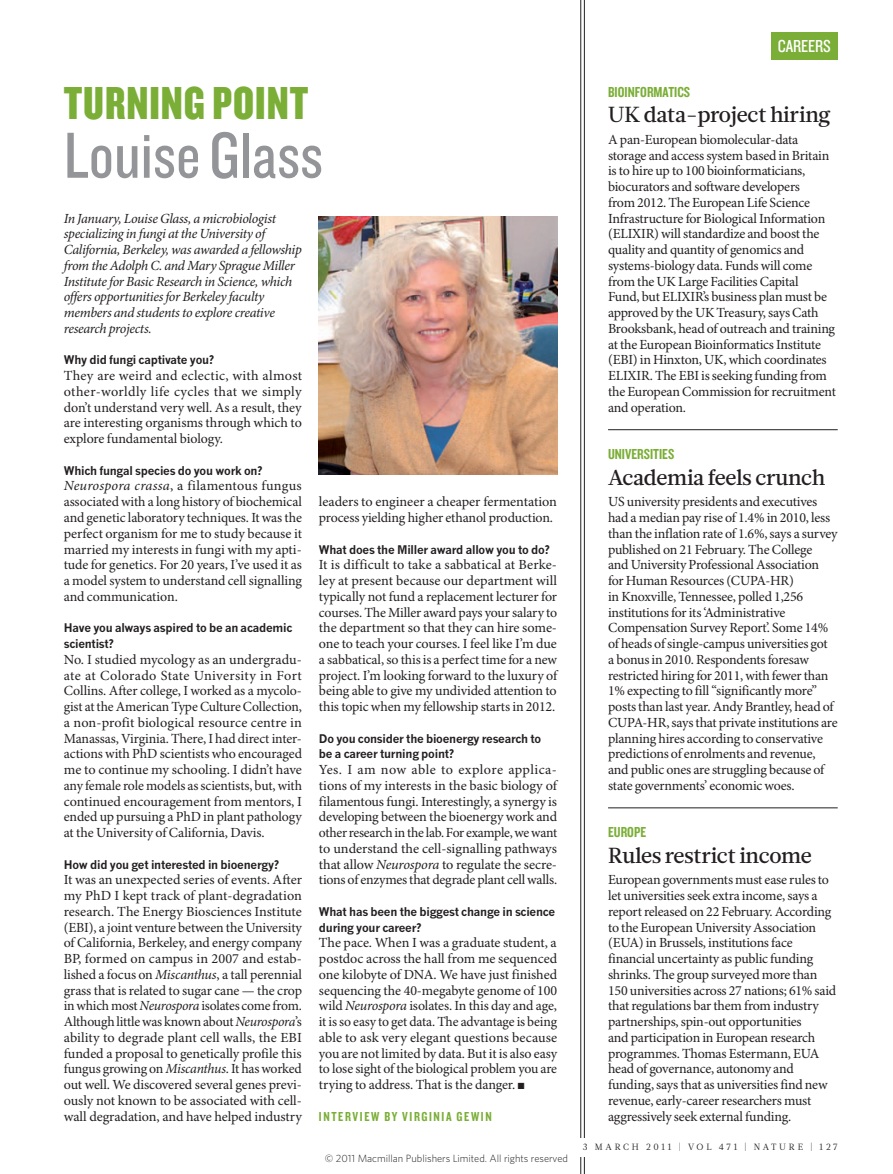
<style>
.page{position:relative;width:893px;height:1174px;background:#fff}
.page>*{position:absolute;margin:0;border:0;box-sizing:border-box;transform-origin:0 0}
.TURNING_POINT_NAME{font:67.5px "Knockout 29 Junior Ltweight";color:#939598}
.TURNING_POINT__STRAP{font:48px "Knockout 69 Full Liteweight";letter-spacing:.02em;color:#7aae36}
.BRIEF_HEAD{font:500 21.75px "Glosa Math";letter-spacing:-.01em;color:#231f20}
.t1{font:18px "Knockout 29 Junior Ltweight";letter-spacing:-.005em;color:#fff}
.BRIEF_STRAP{font:15px "Knockout 49 Liteweight";color:#7aae36}
.BODY_1ST_PARA{font:13.95px/15.8px "Minion Pro";letter-spacing:-.01em;color:#231f20;text-align:justify}
.BRIEF_BODY{font:13.95px/15.8px "Minion Pro";letter-spacing:-.015em;color:#231f20}
.BRIEF_BODY_LAST{font:13.95px/15.8px "Minion Pro";letter-spacing:-.015em;color:#231f20}
.TURNING_POINT_INTRO{font:italic 13.95px/15.8px "Minion Pro";letter-spacing:-.025em;color:#231f20}
.TURNING_POINT_BYLINE{font:13.5px "Knockout 49 Liteweight";letter-spacing:.12em;color:#7aae36}
.TURNING_POINT_QUESTI{font:700 11.7px/15.8px "News Gothic MTOT";letter-spacing:-.02em;color:#231f20}
.t2{font:300 10.5px "Whitney";color:#231f20}
.t3{font:9px "Glosa Math";letter-spacing:.3em;color:#231f20}
.s1{font-style:italic}
</style>
<div class="page">
<hr style="left:584px;top:0;width:1px;height:1174px;background:#231f20">
<hr style="left:580px;top:0;width:1px;height:1174px;background:#231f20">
<hr style="left:608px;top:807px;width:230px;height:1px;background:#231f20">
<hr style="left:608px;top:429px;width:230px;height:1px;background:#231f20">
<img style="left:319px;top:216px;width:238px;height:259px">
<div style="left:476px;top:1137px;width:362px;height:19px;background:#fff"></div>
<div style="left:771px;top:32px;width:67px;height:27px;background:#7aae36"></div>
<p class="TURNING_POINT__STRAP" style="left:64px;top:73px;width:246px">TURNING POINT</p>
<p class="TURNING_POINT_NAME" style="left:64px;top:112px;width:261px">Louise Glass</p>
<p class="TURNING_POINT_INTRO" style="left:64px;top:211px;width:240px">In January, Louise Glass, a microbiologist specializing in fungi at the University of California, Berkeley, was awarded a fellowship from the Adolph C. and Mary Sprague Miller Institute for Basic Research in Science, which offers opportunities for Berkeley faculty members and students to explore creative research projects.</p>
<p class="TURNING_POINT_QUESTI" style="left:64px;top:352px;width:152px">Why did fungi captivate you?</p>
<p class="BODY_1ST_PARA" style="left:64px;top:368px;width:240px">They are weird and eclectic, with almost other-worldly life cycles that we simply don’t understand very well. As a result, they are interesting organisms through which to explore fundamental biology.</p>
<p class="TURNING_POINT_QUESTI" style="left:64px;top:462px;width:200px">Which fungal species do you work on?</p>
<p class="BODY_1ST_PARA" style="left:64px;top:479px;width:240px"><span class="s1">Neurospora crassa</span>, a filamentous fungus associated with a long history of biochemical and genetic laboratory techniques. It was the perfect organism for me to study because it married my interests in fungi with my apti&shy;tude for genetics. For 20 years, I’ve used it as a model system to understand cell signalling and communication.</p>
<p class="TURNING_POINT_QUESTI" style="left:64px;top:620px;width:230px">Have you always aspired to be an academic scientist?</p>
<p class="BODY_1ST_PARA" style="left:64px;top:652px;width:240px">No. I studied mycology as an undergradu&shy;ate at Colorado State University in Fort Collins. After college, I worked as a mycolo&shy;gist at the American Type Culture Collection, a non-profit biological resource centre in Manassas, Virginia. There, I had direct inter&shy;actions with PhD scientists who encouraged me to continue my schooling. I didn’t have any female role models as scientists, but, with continued encouragement from mentors, I ended up pursuing a PhD in plant pathology at the University of California, Davis.</p>
<p class="TURNING_POINT_QUESTI" style="left:64px;top:856px;width:217px">How did you get interested in bioenergy?</p>
<p class="BODY_1ST_PARA" style="left:64px;top:872px;width:240px">It was an unexpected series of events. After my PhD I kept track of plant-degradation research. The Energy Biosciences Institute (EBI), a joint venture between the University of California, Berkeley, and energy company BP, formed on campus in 2007 and estab&shy;lished a focus on <span class="s1">Miscanthus</span>, a tall perennial grass that is related to sugar cane — the crop in which most <span class="s1">Neurospora</span> isolates come from.<br>Although little was known about <span class="s1">Neurospora</span>’s ability to degrade plant cell walls, the EBI funded a proposal to genetically profile this fungus growing on <span class="s1">Miscanthus</span>. It has worked out well. We discovered several genes previ&shy;ously not known to be associated with cell&shy;wall degradation, and have helped industry</p>
<p class="BODY_1ST_PARA" style="left:319px;top:494px;width:240px">leaders to engineer a cheaper fermentation process yielding higher ethanol production.</p>
<p class="TURNING_POINT_QUESTI" style="left:319px;top:541px;width:233px">What does the Miller award allow you to do?</p>
<p class="BODY_1ST_PARA" style="left:319px;top:557px;width:240px">It is difficult to take a sabbatical at Berke&shy;ley at present because our department will typically not fund a replacement lecturer for courses. The Miller award pays your salary to the department so that they can hire some&shy;one to teach your courses. I feel like I’m due a sabbatical, so this is a perfect time for a new project. I’m looking forward to the luxury of being able to give my undivided attention to this topic when my fellowship starts in 2012.</p>
<p class="TURNING_POINT_QUESTI" style="left:319px;top:730px;width:224px">Do you consider the bioenergy research to be a career turning point?</p>
<p class="BODY_1ST_PARA" style="left:319px;top:762px;width:240px">Yes. I am now able to explore applica&shy;tions of my interests in the basic biology of filamentous fungi. Interestingly, a synergy is developing between the bioenergy work and other research in the lab. For example, we want to understand the cell-signalling pathways that allow <span class="s1">Neurospora</span> to regulate the secre&shy;tions of enzymes that degrade plant cell walls.</p>
<p class="TURNING_POINT_QUESTI" style="left:319px;top:903px;width:238px">What has been the biggest change in science during your career?</p>
<p class="BODY_1ST_PARA" style="left:319px;top:935px;width:240px">The pace. When I was a graduate student, a postdoc across the hall from me sequenced one kilobyte of DNA. We have just finished sequencing the 40-megabyte genome of 100 wild <span class="s1">Neurospora</span> isolates. In this day and age, it is so easy to get data. The advantage is being able to ask very elegant questions because you are not limited by data. But it is also easy to lose sight of the biological problem you are trying to address. That is the danger. ■</p>
<p class="TURNING_POINT_BYLINE" style="left:319px;top:1107px;width:174px">INTERVIEW BY VIRGINIA GEWIN</p>
<p class="t2" style="left:325px;top:1151px;width:245px">© 2011 Macmillan Publishers Limited. All rights reserved</p>
<p class="t1" style="left:778px;top:34px;width:55px">CAREERS</p>
<p class="BRIEF_STRAP" style="left:608px;top:82px;width:84px">BIOINFORMATICS</p>
<p class="BRIEF_HEAD" style="left:608px;top:100px;width:224px">UK data-project hiring</p>
<p class="BRIEF_BODY" style="left:608px;top:132px;width:229px">A pan-European biomolecular-data storage and access system based in Britain is to hire up to 100 bioinformaticians, biocurators and software developers<br>from 2012. The European Life Science Infrastructure for Biological Information (ELIXIR) will standardize and boost the quality and quantity of genomics and systems-biology data. Funds will come from the UK Large Facilities Capital<br>Fund, but ELIXIR’s business plan must be approved by the UK Treasury, says Cath Brooksbank, head of outreach and training at the European Bioinformatics Institute (EBI) in Hinxton, UK, which coordinates ELIXIR. The EBI is seeking funding from the European Commission for recruitment and operation.</p>
<p class="BRIEF_STRAP" style="left:608px;top:444px;width:68px">UNIVERSITIES</p>
<p class="BRIEF_HEAD" style="left:608px;top:463px;width:219px">Academia feels crunch</p>
<p class="BRIEF_BODY" style="left:608px;top:494px;width:231px">US university presidents and executives had a median pay rise of 1.4% in 2010, less than the inflation rate of 1.6%, says a survey published on 21 February. The College<br>and University Professional Association for Human Resources (CUPA-HR)<br>in Knoxville, Tennessee, polled 1,256 institutions for its ‘Administrative Compensation Survey Report’. Some 14% of heads of single-campus universities got<br>a bonus in 2010. Respondents foresaw restricted hiring for 2011, with fewer than 1% expecting to fill “significantly more” posts than last year. Andy Brantley, head of CUPA-HR, says that private institutions are planning hires according to conservative predictions of enrolments and revenue, and public ones are struggling because of state governments’ economic woes.</p>
<p class="BRIEF_STRAP" style="left:608px;top:822px;width:40px">EUROPE</p>
<p class="BRIEF_HEAD" style="left:608px;top:841px;width:205px">Rules restrict income</p>
<p class="BRIEF_BODY_LAST" style="left:608px;top:872px;width:230px">European governments must ease rules to let universities seek extra income, says a report released on 22 February. According to the European University Association (EUA) in Brussels, institutions face financial uncertainty as public funding shrinks. The group surveyed more than 150 universities across 27 nations; 61% said that regulations bar them from industry partnerships, spin-out opportunities<br>and participation in European research programmes. Thomas Estermann, EUA head of governance, autonomy and funding, says that as universities find new revenue, early-career researchers must aggressively seek external funding.</p>
<p class="t3" style="left:583px;top:1141px;width:256px">3 MARCH 2011 | VOL 471 | NATURE | 127</p>
</div>
